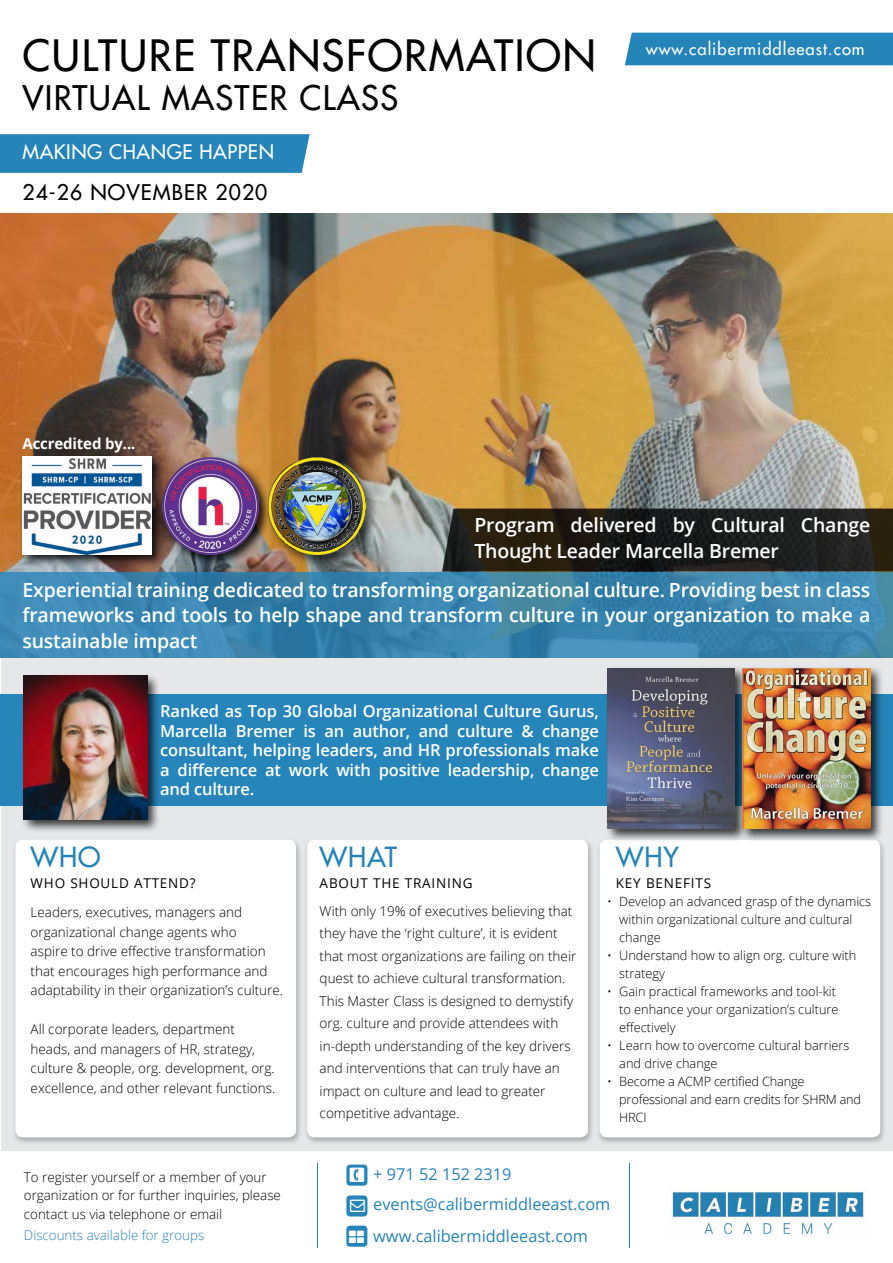
<style>
.page{position:relative;width:893px;height:1263px;background:#fff}
.page>*{position:absolute;margin:0;border:0;box-sizing:border-box;transform-origin:0 0}
.t1{font:42px "Futura LT";letter-spacing:.04em;color:#000}
.t2{font:33px "Futura LT";letter-spacing:.04em;color:#000}
.t3{font:27px "Futura LT";letter-spacing:.03em;color:#2584b9}
.t4{font:21px "Futura LT";letter-spacing:.05em;color:#000}
.t5{font:600 19.5px/25.5px "Open Sans";letter-spacing:-.01em;color:#fff;text-align:justify}
.t6{font:19.5px "Futura LT";letter-spacing:.03em;color:#fff}
.t7{font:600 16.5px/19.5px "Open Sans";letter-spacing:-.01em;color:#fff;text-align:justify}
.t8{font:16.5px "Futura LT";letter-spacing:.06em;color:#fff}
.t9{font:16.35px "Open Sans";color:#2584b9}
.t10{font:700 15px "Open Sans";letter-spacing:-.01em;color:#fff}
.t11{font:300 13.5px/22.5px "Open Sans";color:#000}
.t12{font:13.5px "Open Sans";letter-spacing:.06em;color:#000}
.t13{font:300 13.35px/18.8px "Open Sans";color:#000}
.t14{font:300 13.35px "Open Sans";color:#2584b9}
.t15{font:300 12.75px/18px "Open Sans";color:#000}
</style>
<div class="page">
<div style="left:1px;top:631px;width:892px;height:632px;background:#e6e7e8"></div>
<div style="left:12px;top:837px;width:291px;height:309px;background:#000;opacity:.25"></div>
<div style="left:15px;top:840px;width:281px;height:297px;background:#fff;border-radius:8px"></div>
<div style="left:304px;top:837px;width:291px;height:309px;background:#000;opacity:.25"></div>
<div style="left:307px;top:840px;width:281px;height:297px;background:#fff;border-radius:8px"></div>
<div style="left:596px;top:837px;width:291px;height:309px;background:#000;opacity:.25"></div>
<div style="left:600px;top:840px;width:280px;height:297px;background:#fff;border-radius:8px"></div>
<div style="left:1px;top:1151px;width:892px;height:112px;background:#fff"></div>
<hr style="left:317px;top:1163px;width:1px;height:84px;background:#2584b9">
<hr style="left:629px;top:1163px;width:1px;height:84px;background:#2584b9">
<div style="left:346px;top:1164px;width:21px;height:21px;background:#2584b9;border-radius:4px"></div>
<div style="left:346px;top:1195px;width:21px;height:21px;background:#2584b9;border-radius:4px"></div>
<div style="left:0;top:134px;width:310px;height:39px;background:#2584b9"></div>
<div style="left:625px;top:33px;width:268px;height:32px;background:#2584b9"></div>
<img style="left:671px;top:1188px;width:194px;height:47px">
<div style="left:346px;top:1226px;width:21px;height:21px;background:#2584b9;border-radius:4px"></div>
<div style="left:0;top:694px;width:893px;height:112px;background:#2685ba"></div>
<div style="left:605px;top:666px;width:143px;height:176px;background:#000;opacity:.75"></div>
<img style="left:608px;top:668px;width:126px;height:161px">
<div style="left:740px;top:666px;width:144px;height:176px;background:#000;opacity:.75"></div>
<img style="left:742px;top:668px;width:129px;height:161px">
<img style="left:0;top:214px;width:893px;height:444px">
<svg style="left:0;top:572px;width:893px;height:85px;background:#3985ae"></svg>
<div style="left:20px;top:454px;width:145px;height:113px;background:#000;opacity:.85"></div>
<img style="left:22px;top:457px;width:130px;height:97px">
<div style="left:159px;top:454px;width:113px;height:114px;background:#000;opacity:.85"></div>
<img style="left:162px;top:457px;width:97px;height:97px">
<div style="left:266px;top:455px;width:113px;height:113px;background:#000;opacity:.85"></div>
<img style="left:269px;top:458px;width:96px;height:96px">
<svg style="left:442px;top:509px;width:451px;height:63px;background:#211f19"></svg>
<div style="left:21px;top:673px;width:139px;height:160px;background:#000;opacity:.75"></div>
<img style="left:24px;top:676px;width:123px;height:144px">
<h1 class="t1" style="left:22px;top:28px;width:575px">CULTURE TRANSFORMATION</h1>
<h2 class="t2" style="left:22px;top:77px;width:377px">VIRTUAL MASTER CLASS</h2>
<h3 class="t6" style="left:22px;top:139px;width:253px">MAKING CHANGE HAPPEN</h3>
<h3 class="t4" style="left:22px;top:178px;width:246px">24-26 NOVEMBER 2020</h3>
<p class="t8" style="left:646px;top:38px;width:220px">www.calibermiddleeast.com</p>
<p class="t10" style="left:22px;top:433px;width:114px">Accredited by...</p>
<h3 class="t5" style="left:474px;top:512px;width:398px">Program delivered by Cultural Change<br>Thought Leader Marcella Bremer</h3>
<h3 class="t5" style="left:22px;top:576px;width:849px">Experiential training dedicated to transforming organizational culture. Providing best in class frameworks and tools to help shape and transform culture in your organization to make a sustainable impact</h3>
<p class="t7" style="left:160px;top:701px;width:440px">Ranked as Top 30 Global Organizational Culture Gurus, Marcella Bremer is an author, and culture &amp; change consultant, helping leaders, and HR professionals make a difference at work with positive leadership, change and culture.</p>
<h3 class="t3" style="left:31px;top:840px;width:71px">WHO</h3>
<h3 class="t3" style="left:320px;top:840px;width:79px">WHAT</h3>
<h3 class="t3" style="left:616px;top:840px;width:65px">WHY</h3>
<p class="t12" style="left:31px;top:874px;width:167px">WHO SHOULD ATTEND?</p>
<p class="t11" style="left:31px;top:902px;width:254px;line-height:19.5px">Leaders, executives, managers and organizational change agents who<br>aspire to drive effective transformation that encourages high performance and adaptability in their organization’s culture.</p>
<p class="t11" style="left:31px;top:1019px;width:246px;line-height:19.5px">All corporate leaders, department heads, and managers of HR, strategy, culture &amp; people, org. development, org. excellence, and other relevant functions.</p>
<p class="t12" style="left:320px;top:874px;width:154px">ABOUT THE TRAINING</p>
<p class="t12" style="left:616px;top:874px;width:97px">KEY BENEFITS</p>
<p class="t11" style="left:320px;top:899px;width:258px">With only 19% of executives believing that they have the ‘right culture’, it is evident that most organizations are failing on their quest to achieve cultural transformation.<br>This Master Class is designed to demystify org. culture and provide attendees with in-depth understanding of the key drivers and interventions that can truly have an impact on culture and lead to greater competitive advantage.</p>
<p class="t15" style="left:619px;top:892px;width:253px;text-indent:-12px">• Develop an advanced grasp of the dynamics within organizational culture and cultural change</p>
<p class="t15" style="left:619px;top:946px;width:239px;text-indent:-12px">• Understand how to align org. culture with strategy</p>
<p class="t15" style="left:619px;top:982px;width:221px;text-indent:-12px">• Gain practical frameworks and tool-kit to enhance your organization’s culture effectively</p>
<p class="t15" style="left:619px;top:1036px;width:232px;text-indent:-12px">• Learn how to overcome cultural barriers and drive change</p>
<p class="t15" style="left:619px;top:1072px;width:243px;text-indent:-12px">• Become a ACMP certified Change professional and earn credits for SHRM and<br>HRCI</p>
<p class="t13" style="left:24px;top:1167px;width:259px">To register yourself or a member of your organization or for further inquiries, please contact us via telephone or email</p>
<p class="t14" style="left:24px;top:1226px;width:182px">Discounts available for groups</p>
<p class="t9" style="left:373px;top:1162px;width:140px">+ 971 52 152 2319</p>
<p class="t9" style="left:373px;top:1193px;width:239px">events@calibermiddleeast.com</p>
<p class="t9" style="left:373px;top:1225px;width:216px">www.calibermiddleeast.com</p>
</div>
